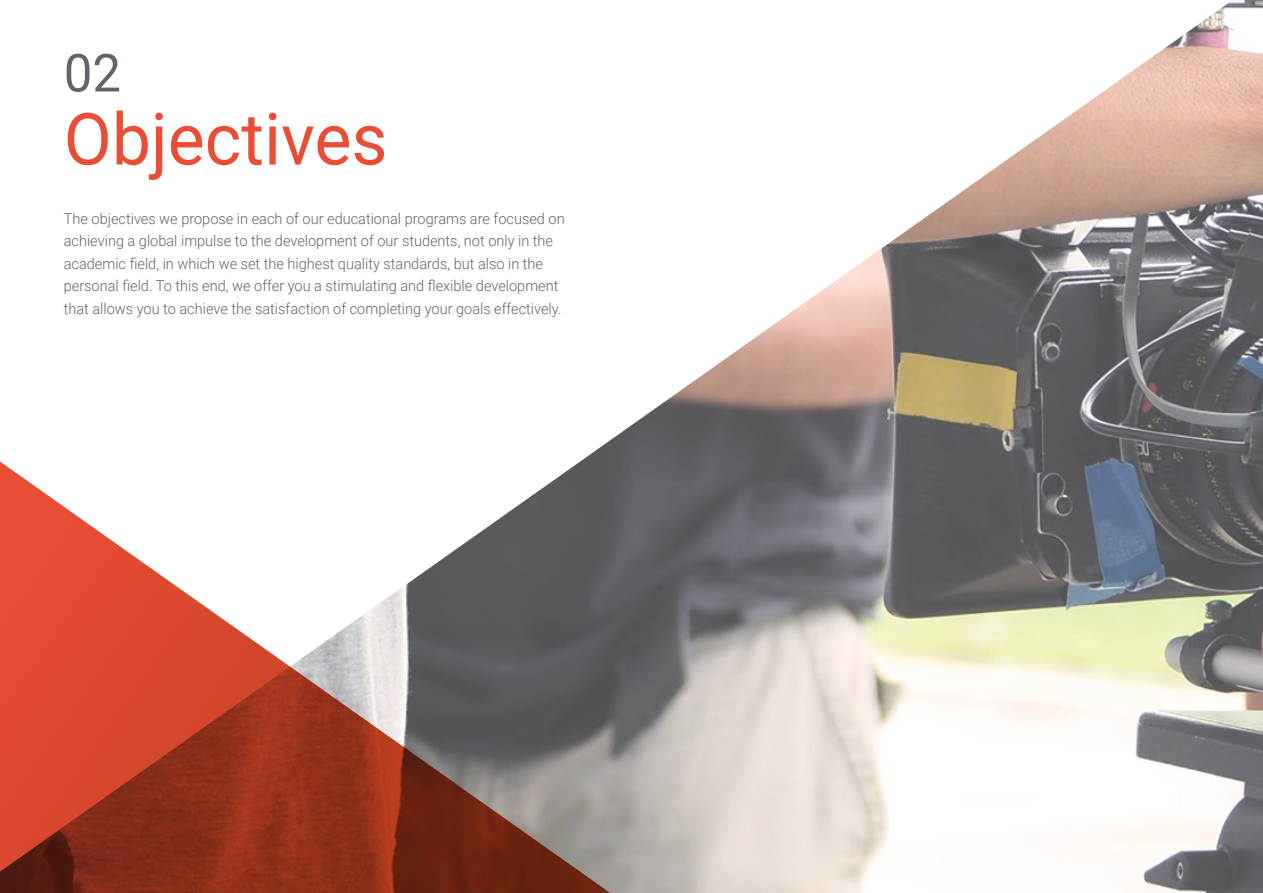
<style>
.page{position:relative;width:1263px;height:893px;background:#fff}
.page>*{position:absolute;margin:0;border:0;box-sizing:border-box;transform-origin:0 0}
.t1{font:72px "Roboto";color:#e94d35}
.t2{font:52.5px "Roboto";color:#61646a}
.t3{font:300 15px/22.5px "Roboto";color:#61646a}
</style>
<div class="page">
<img style="left:602px;top:0;width:661px;height:893px">
<svg style="left:0;top:446px;width:640px;height:447px"></svg>
<h2 class="t2" style="left:64px;top:36px;width:59px">02</h2>
<h1 class="t1" style="left:64px;top:89px;width:325px">Objectives</h1>
<p class="t3" style="left:64px;top:207px;width:502px">The objectives we propose in each of our educational programs are focused on achieving a global impulse to the development of our students, not only in the academic field, in which we set the highest quality standards, but also in the personal field. To this end, we offer you a stimulating and flexible development that allows you to achieve the satisfaction of completing your goals effectively.</p>
</div>
